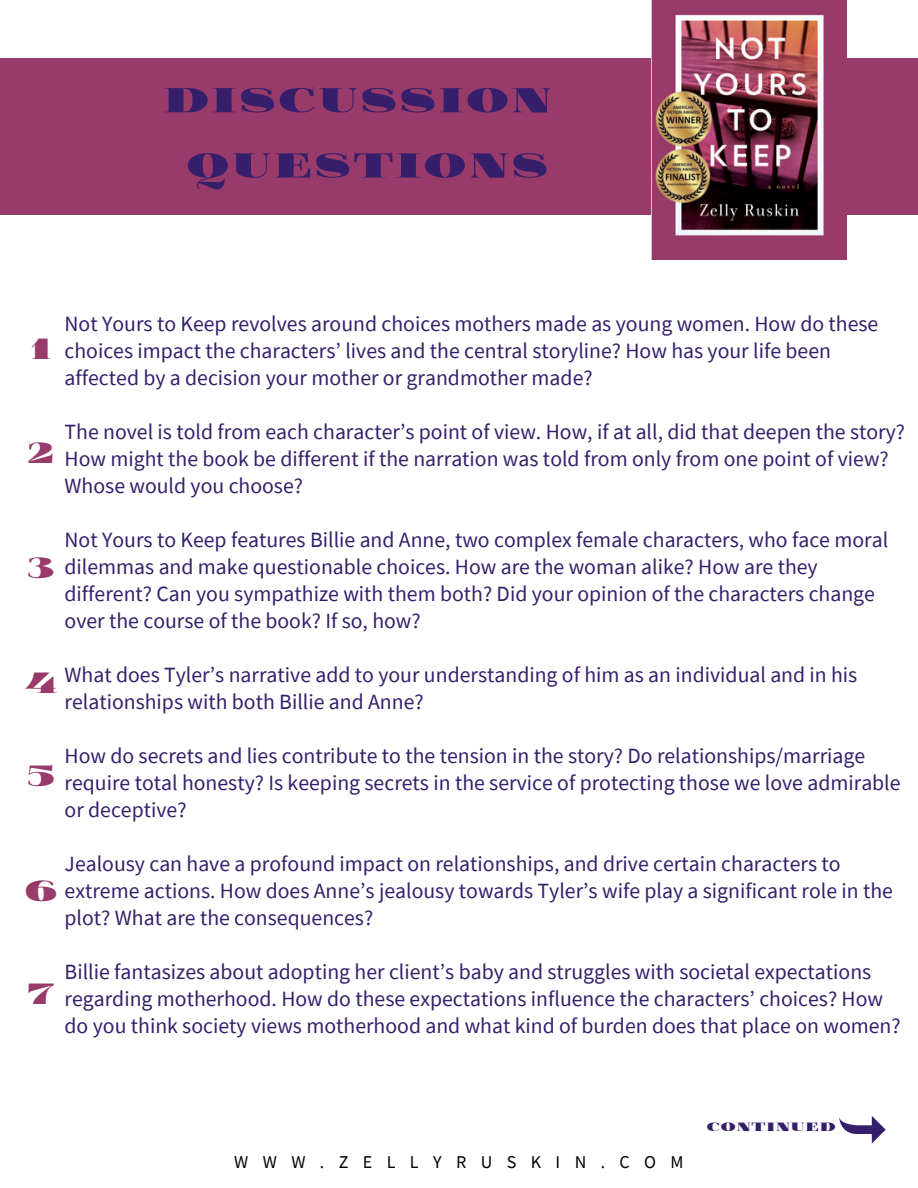
<style>
.page{position:relative;width:918px;height:1188px;background:#fff}
.page>*{position:absolute;margin:0;border:0;box-sizing:border-box;transform-origin:0 0}
.t1{font:52.95px/65.2px "Foglihten Black Pcs";letter-spacing:.05em;color:#351f6b;text-align:center}
.t2{font:45px "Foglihten Black Pcs";color:#983a6a}
.t3{font:21.75px/27px "Source Sans Pro";color:#351f6b}
.t4{font:18.45px "Foglihten Black Pcs";letter-spacing:.05em;color:#351f6b}
.t5{font:18px "Source Sans Pro";letter-spacing:.8em;color:#000}
</style>
<div class="page">
<svg style="left:839px;top:1116px;width:47px;height:28px"></svg>
<div style="left:0;top:58px;width:918px;height:156px;background:#983a6a"></div>
<img style="left:651px;top:0;width:196px;height:259px">
<p class="t1" style="left:164px;top:65px;width:389px">Discussion<br>Questions</p>
<h2 class="t3" style="left:65px;top:310px;width:815px">Not Yours to Keep revolves around choices mothers made as young women. How do these choices impact the characters’ lives and the central storyline? How has your life been affected by a decision your mother or grandmother made?</h2>
<h2 class="t3" style="left:65px;top:418px;width:842px">The novel is told from each character’s point of view. How, if at all, did that deepen the story?<br>How might the book be different if the narration was told from only from one point of view?<br>Whose would you choose?</h2>
<h2 class="t3" style="left:65px;top:526px;width:825px">Not Yours to Keep features Billie and Anne, two complex female characters, who face moral dilemmas and make questionable choices. How are the woman alike? How are they different? Can you sympathize with them both? Did your opinion of the characters change over the course of the book? If so, how?</h2>
<h2 class="t3" style="left:65px;top:661px;width:794px">What does Tyler’s narrative add to your understanding of him as an individual and in his relationships with both Billie and Anne?</h2>
<h2 class="t3" style="left:65px;top:742px;width:838px">How do secrets and lies contribute to the tension in the story? Do relationships/marriage require total honesty? Is keeping secrets in the service of protecting those we love admirable or deceptive?</h2>
<h2 class="t3" style="left:65px;top:850px;width:830px">Jealousy can have a profound impact on relationships, and drive certain characters to extreme actions. How does Anne’s jealousy towards Tyler’s wife play a significant role in the plot? What are the consequences?</h2>
<h2 class="t3" style="left:65px;top:958px;width:838px">Billie fantasizes about adopting her client’s baby and struggles with societal expectations regarding motherhood. How do these expectations influence the characters’ choices? How do you think society views motherhood and what kind of burden does that place on women?</h2>
<p class="t2" style="left:31px;top:324px;width:22px">1</p>
<p class="t2" style="left:28px;top:429px;width:28px">2</p>
<p class="t2" style="left:28px;top:544px;width:29px">3</p>
<p class="t2" style="left:24px;top:658px;width:35px">4</p>
<p class="t2" style="left:27px;top:751px;width:29px">5</p>
<p class="t2" style="left:25px;top:866px;width:34px">6</p>
<p class="t2" style="left:28px;top:969px;width:28px">7</p>
<p class="t5" style="left:234px;top:1150px;width:451px">WWW.ZELLYRUSKIN.COM</p>
<p class="t4" style="left:707px;top:1117px;width:130px">Continued</p>
</div>
